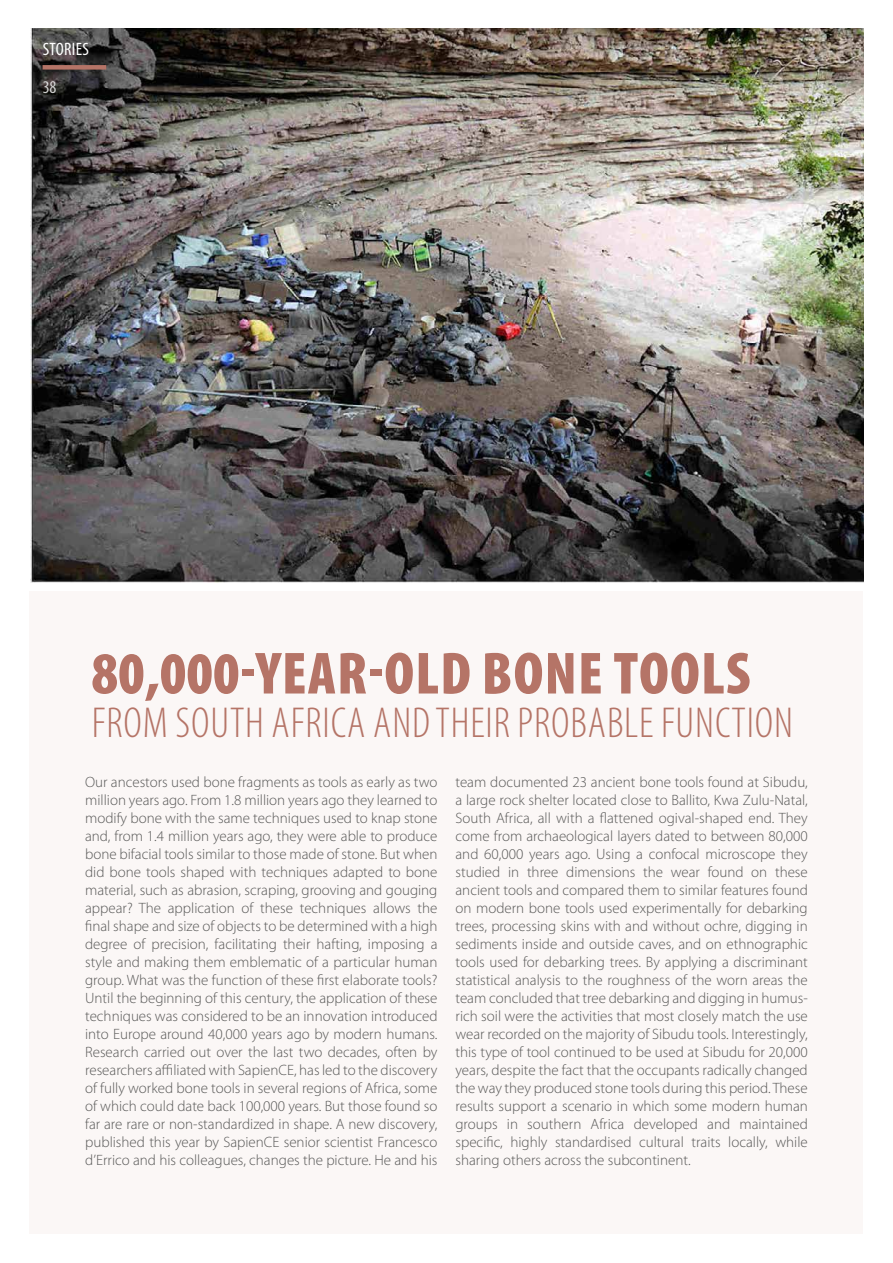
<style>
.page{position:relative;width:893px;height:1263px;background:#fff}
.page>*{position:absolute;margin:0;border:0;box-sizing:border-box;transform-origin:0 0}
.t1{font:900 condensed 60px "Myriad Pro";letter-spacing:.02em;color:#b57467}
.t2{font:300 condensed 43.5px "Myriad Pro";letter-spacing:.02em;color:#b57467}
.t3{font:condensed 18px/38.5px "Myriad Pro";letter-spacing:.02em;color:#fff}
.t4{font:300 15px/18px "Myriad Pro";color:#575756;text-align:justify}
</style>
<div class="page">
<div style="left:30px;top:591px;width:833px;height:643px;background:#fbf7f6"></div>
<img style="left:31px;top:29px;width:832px;height:554px">
<div style="left:43px;top:65px;width:63px;height:5px;background:#b57467"></div>
<p class="t3" style="left:43px;top:29px;width:48px">STORIES<br>38</p>
<h1 class="t1" style="left:91px;top:635px;width:660px">80,000-YEAR-OLD BONE TOOLS</h1>
<h1 class="t2" style="left:92px;top:697px;width:703px">FROM SOUTH AFRICA AND THEIR PROBABLE FUNCTION</h1>
<p class="t4" style="left:85px;top:772px;width:354px">Our ancestors used bone fragments as tools as early as two million years ago. From 1.8 million years ago they learned to modify bone with the same techniques used to knap stone and, from 1.4 million years ago, they were able to produce bone bifacial tools similar to those made of stone. But when did bone tools shaped with techniques adapted to bone material, such as abrasion, scraping, grooving and gouging appear? The application of these techniques allows the fnal shape and size of objects to be determined with a high degree of precision, facilitating their hafting, imposing a style and making them emblematic of a particular human group. What was the function of these frst elaborate tools?<br>Until the beginning of this century, the application of these techniques was considered to be an innovation introduced into Europe around 40,000 years ago by modern humans.<br>Research carried out over the last two decades, often by researchers afliated with SapienCE, has led to the discovery of fully worked bone tools in several regions of Africa, some of which could date back 100,000 years. But those found so far are rare or non-standardized in shape. A new discovery, published this year by SapienCE senior scientist Francesco d’Errico and his colleagues, changes the picture. He and his</p>
<p class="t4" style="left:455px;top:772px;width:354px">team documented 23 ancient bone tools found at Sibudu, a large rock shelter located close to Ballito, Kwa Zulu-Natal, South Africa, all with a fattened ogival-shaped end. They come from archaeological layers dated to between 80,000 and 60,000 years ago. Using a confocal microscope they studied in three dimensions the wear found on these ancient tools and compared them to similar features found on modern bone tools used experimentally for debarking trees, processing skins with and without ochre, digging in sediments inside and outside caves, and on ethnographic tools used for debarking trees. By applying a discriminant statistical analysis to the roughness of the worn areas the team concluded that tree debarking and digging in humus&shy;rich soil were the activities that most closely match the use wear recorded on the majority of Sibudu tools. Interestingly, this type of tool continued to be used at Sibudu for 20,000 years, despite the fact that the occupants radically changed the way they produced stone tools during this period. These results support a scenario in which some modern human groups in southern Africa developed and maintained specifc, highly standardised cultural traits locally, while sharing others across the subcontinent.</p>
</div>
